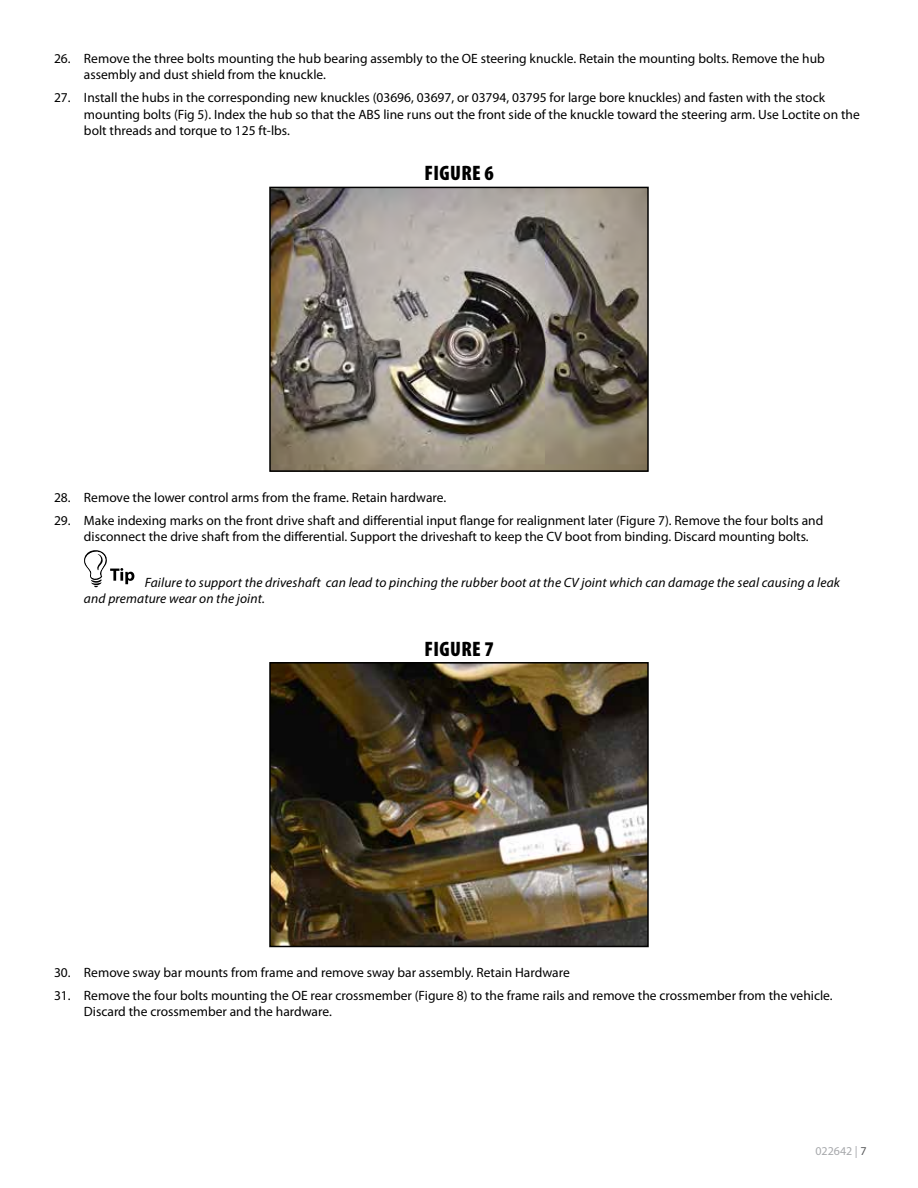
<style>
.page{position:relative;width:918px;height:1188px;background:#fff}
.page>*{position:absolute;margin:0;border:0;box-sizing:border-box;transform-origin:0 0}
.t1{font:900 condensed 21px "Myriad Pro";letter-spacing:.02em;color:#000}
.t2{font:13.5px/16.2px "Myriad Pro";color:#000}
.t3{font:italic 13.5px/16.2px "Myriad Pro";letter-spacing:.01em;color:#000}
.t4{font:12px "Myriad Pro";color:#a7a9ac}
.s1{color:#58595b}
</style>
<div class="page">
<img style="left:272px;top:190px;width:374px;height:279px">
<div style="left:269px;top:187px;width:380px;height:285px;border:2px solid #000"></div>
<svg style="left:84px;top:550px;width:50px;height:38px"></svg>
<img style="left:272px;top:665px;width:374px;height:279px">
<div style="left:269px;top:662px;width:380px;height:285px;border:2px solid #000"></div>
<p class="t2" style="left:84px;top:50px;width:742px;text-indent:-30px">26. Remove the three bolts mounting the hub bearing assembly to the OE steering knuckle. Retain the mounting bolts. Remove the hub assembly and dust shield from the knuckle.</p>
<p class="t2" style="left:84px;top:90px;width:777px;text-indent:-30px">27. Install the hubs in the corresponding new knuckles (03696, 03697, or 03794, 03795 for large bore knuckles) and fasten with the stock mounting bolts (Fig 5). Index the hub so that the ABS line runs out the front side of the knuckle toward the steering arm. Use Loctite on the bolt threads and torque to 125 ft-lbs.</p>
<h1 class="t1" style="left:424px;top:162px;width:71px">FIGURE 6</h1>
<p class="t2" style="left:54px;top:489px;width:394px">28. Remove the lower control arms from the frame. Retain hardware.</p>
<p class="t2" style="left:84px;top:512px;width:741px;text-indent:-30px">29. Make indexing marks on the front drive shaft and differential input flange for realignment later (Figure 7). Remove the four bolts and disconnect the drive shaft from the differential. Support the driveshaft to keep the CV boot from binding. Discard mounting bolts.</p>
<p class="t3" style="left:84px;top:574px;width:758px;text-indent:61px">Failure to support the driveshaft can lead to pinching the rubber boot at the CV joint which can damage the seal causing a leak and premature wear on the joint.</p>
<h1 class="t1" style="left:424px;top:637px;width:71px">FIGURE 7</h1>
<p class="t2" style="left:54px;top:964px;width:517px">30. Remove sway bar mounts from frame and remove sway bar assembly. Retain Hardware</p>
<p class="t2" style="left:84px;top:987px;width:750px;text-indent:-30px">31. Remove the four bolts mounting the OE rear crossmember (Figure 8) to the frame rails and remove the crossmember from the vehicle.<br>Discard the crossmember and the hardware.</p>
<p class="t4" style="left:815px;top:1143px;width:53px">022642 | <span class="s1">7</span></p>
</div>
